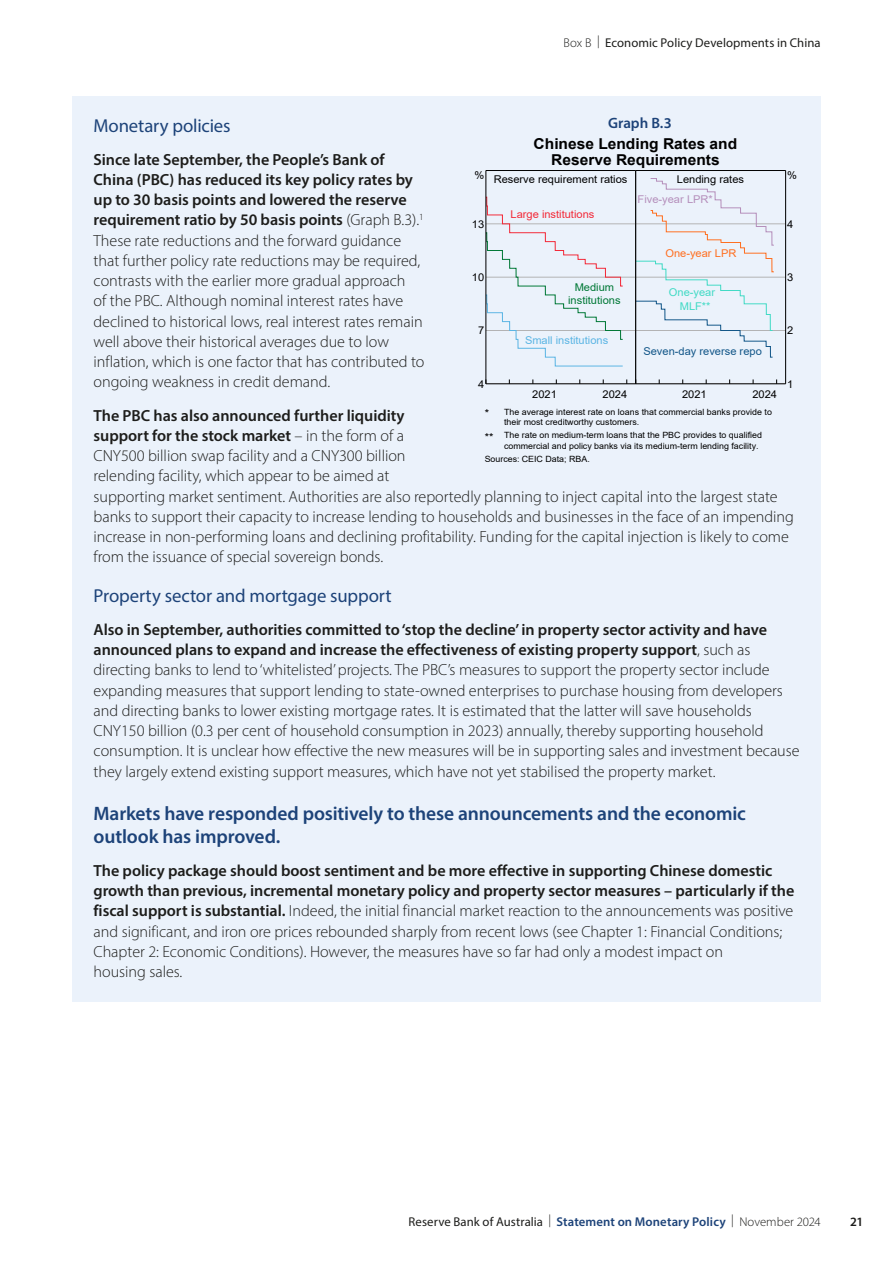
<style>
.page{position:relative;width:893px;height:1263px;background:#fff}
.page>*{position:absolute;margin:0;border:0;box-sizing:border-box;transform-origin:0 0}
.Box_Heading__H1__Span_All{font:600 19.5px/22.5px "Myriad Pro";letter-spacing:-.01em;color:#1d4379}
.Heading__H2__Span_All{font:18.75px "Myriad Pro";letter-spacing:-.01em;color:#1d4379}
.Box_Body_Span_All{font:300 16.2px/20.2px "Myriad Pro";color:#1d1d1b}
.Box_Body{font:300 16.2px/20.2px "Myriad Pro";color:#1d1d1b}
.Box_Body_Shading_Correct{font:300 16.2px/20.2px "Myriad Pro";color:#1d1d1b}
.t1{font:700 15px/16.8px "Arial";color:#000;text-align:center;scale:1.04 1}
.t2{font:600 15px "Myriad Pro";color:#1d4379}
.t3{font:600 12.75px "Myriad Pro";letter-spacing:.01em;color:#1d4379}
.t4{font:12.75px "Myriad Pro";letter-spacing:.005em;color:#1d1d1b}
.t5{font:600 12.75px "Myriad Pro";color:#1d1d1b}
.t6{font:10.65px "Arial";color:#000;scale:1.04 1}
.t7{font:10.65px "Arial";color:#125688;scale:1.04 1}
.t8{font:10.65px/13px "Arial";color:#007836;text-align:center;scale:1.04 1}
.t9{font:10.65px "Arial";color:#f32938;scale:1.04 1}
.t10{font:10.65px "Arial";color:#5bb5e4;scale:1.04 1}
.t11{font:10.65px "Arial";color:#b58fbb;scale:1.04 1}
.t12{font:10.65px/13.5px "Arial";color:#41dac5;text-align:center;scale:1.04 1}
.t13{font:10.65px "Arial";color:#ff6f20;scale:1.04 1}
.t14{font:8.55px/10.5px "Arial";color:#000;scale:1.04 1}
.s1{font-weight:300}
.s2{font-weight:600}
.s3{font-weight:400;color:#1d1d1b}
.s4{font-weight:300;color:#1d1d1b}
</style>
<div class="page">
<div style="left:72px;top:96px;width:749px;height:53px;background:#ebf2fb"></div>
<div style="left:72px;top:131px;width:749px;height:282px;background:#ebf2fb"></div>
<div style="left:72px;top:396px;width:749px;height:191px;background:#ebf2fb"></div>
<div style="left:72px;top:566px;width:749px;height:53px;background:#ebf2fb"></div>
<div style="left:72px;top:601px;width:749px;height:201px;background:#ebf2fb"></div>
<div style="left:72px;top:784px;width:749px;height:76px;background:#ebf2fb"></div>
<div style="left:72px;top:842px;width:749px;height:160px;background:#ebf2fb"></div>
<hr style="left:486px;top:330px;width:150px;height:1px;background:#b3b3b3">
<hr style="left:486px;top:277px;width:150px;height:1px;background:#b3b3b3">
<hr style="left:486px;top:224px;width:150px;height:1px;background:#b3b3b3">
<svg style="left:485px;top:196px;width:139px;height:171px"></svg>
<hr style="left:486px;top:384px;width:150px;height:1px;background:#000">
<hr style="left:486px;top:170px;width:1px;height:214px;background:#000">
<hr style="left:486px;top:170px;width:150px;height:1px;background:#000">
<hr style="left:635px;top:170px;width:1px;height:214px;background:#000">
<hr style="left:636px;top:330px;width:150px;height:1px;background:#b3b3b3">
<hr style="left:636px;top:277px;width:150px;height:1px;background:#b3b3b3">
<hr style="left:636px;top:224px;width:150px;height:1px;background:#b3b3b3">
<svg style="left:635px;top:178px;width:140px;height:180px"></svg>
<hr style="left:636px;top:384px;width:150px;height:1px;background:#000">
<hr style="left:636px;top:170px;width:1px;height:214px;background:#000">
<hr style="left:636px;top:170px;width:150px;height:1px;background:#000">
<hr style="left:785px;top:170px;width:1px;height:214px;background:#000">
<p class="t4" style="left:564px;top:35px;width:259px"><span class="s1">Box B |</span> Economic Policy Developments in China</p>
<p class="t2" style="left:608px;top:114px;width:65px">Graph B.3</p>
<p class="t1" style="left:534px;top:135px;width:197px">Chinese Lending Rates and<br>Reserve Requirements</p>
<p class="t6" style="left:494px;top:172px;width:130px">Reserve requirement ratios</p>
<p class="Heading__H2__Span_All" style="left:94px;top:114px;width:139px">Monetary policies</p>
<p class="Box_Body" style="left:94px;top:149px;width:332px"><span class="s2">Since late September, the People’s Bank of China (PBC) has reduced its key policy rates by up to 30 basis points and lowered the reserve requirement ratio by 50 basis points</span> (Graph B.3).<sup>1<br></sup>These rate reductions and the forward guidance that further policy rate reductions may be required, contrasts with the earlier more gradual approach<br>of the PBC. Although nominal interest rates have declined to historical lows, real interest rates remain well above their historical averages due to low inflation, which is one factor that has contributed to ongoing weakness in credit demand.</p>
<p class="Box_Body_Shading_Correct" style="left:94px;top:405px;width:702px"><span class="s2">The PBC has also announced further liquidity<br>support for the stock market</span> – in the form of a<br>CNY500 billion swap facility and a CNY300 billion<br>relending facility, which appear to be aimed at<br>supporting market sentiment. Authorities are also reportedly planning to inject capital into the largest state banks to support their capacity to increase lending to households and businesses in the face of an impending increase in non-performing loans and declining profitability. Funding for the capital injection is likely to come from the issuance of special sovereign bonds.</p>
<p class="Heading__H2__Span_All" style="left:94px;top:584px;width:299px">Property sector and mortgage support</p>
<p class="Box_Body_Span_All" style="left:94px;top:619px;width:708px"><span class="s2">Also in September, authorities committed to ‘stop the decline’ in property sector activity and have announced plans to expand and increase the effectiveness of existing property support</span>, such as directing banks to lend to ‘whitelisted’ projects. The PBC’s measures to support the property sector include expanding measures that support lending to state-owned enterprises to purchase housing from developers and directing banks to lower existing mortgage rates. It is estimated that the latter will save households CNY150 billion (0.3 per cent of household consumption in 2023) annually, thereby supporting household consumption. It is unclear how effective the new measures will be in supporting sales and investment because they largely extend existing support measures, which have not yet stabilised the property market.</p>
<h1 class="Box_Heading__H1__Span_All" style="left:94px;top:802px;width:654px">Markets have responded positively to these announcements and the economic outlook has improved.</h1>
<p class="Box_Body_Span_All" style="left:94px;top:860px;width:702px"><span class="s2">The policy package should boost sentiment and be more effective in supporting Chinese domestic growth than previous, incremental monetary policy and property sector measures – particularly if the fiscal support is substantial.</span> Indeed, the initial financial market reaction to the announcements was positive and significant, and iron ore prices rebounded sharply from recent lows (see Chapter 1: Financial Conditions; Chapter 2: Economic Conditions). However, the measures have so far had only a modest impact on<br>housing sales.</p>
<p class="t6" style="left:474px;top:168px;width:11px">%</p>
<p class="t6" style="left:787px;top:168px;width:11px">%</p>
<p class="t6" style="left:677px;top:172px;width:66px">Lending rates</p>
<p class="t11" style="left:638px;top:192px;width:74px">Five-year LPR*</p>
<p class="t9" style="left:510px;top:207px;width:82px">Large institutions</p>
<p class="t6" style="left:472px;top:216px;width:13px">13</p>
<p class="t6" style="left:787px;top:216px;width:7px">4</p>
<p class="t13" style="left:665px;top:245px;width:70px">One-year LPR</p>
<p class="t6" style="left:472px;top:270px;width:13px">10</p>
<p class="t6" style="left:787px;top:270px;width:7px">3</p>
<p class="t8" style="left:568px;top:281px;width:52px">Medium institutions</p>
<p class="t12" style="left:669px;top:286px;width:46px">One-year<br>MLF**</p>
<p class="t6" style="left:787px;top:323px;width:7px">2</p>
<p class="t6" style="left:478px;top:323px;width:7px">7</p>
<p class="t10" style="left:525px;top:333px;width:82px">Small institutions</p>
<p class="t7" style="left:643px;top:344px;width:115px">Seven-day reverse repo</p>
<p class="t6" style="left:787px;top:376px;width:7px">1</p>
<p class="t6" style="left:478px;top:376px;width:7px">4</p>
<p class="t6" style="left:532px;top:387px;width:25px">2021</p>
<p class="t6" style="left:603px;top:387px;width:25px">2024</p>
<p class="t6" style="left:682px;top:387px;width:25px">2021</p>
<p class="t6" style="left:752px;top:387px;width:25px">2024</p>
<p class="t14" style="left:504px;top:406px;width:259px;text-indent:-19px"><sup>*</sup> The average interest rate on loans that commercial banks provide to their most creditworthy customers.</p>
<p class="t14" style="left:504px;top:430px;width:250px;text-indent:-19px"><sup>**</sup> The rate on medium-term loans that the PBC provides to qualified commercial and policy banks via its medium-term lending facility.</p>
<p class="t14" style="left:485px;top:454px;width:103px">Sources: CEIC Data; RBA.</p>
<p class="t3" style="left:409px;top:1213px;width:414px"><span class="s3">Reserve Bank of Australia</span> <span class="s4">|</span> Statement on Monetary Policy <span class="s4">| November 2024</span></p>
<p class="t5" style="left:850px;top:1213px;width:15px">21</p>
</div>
